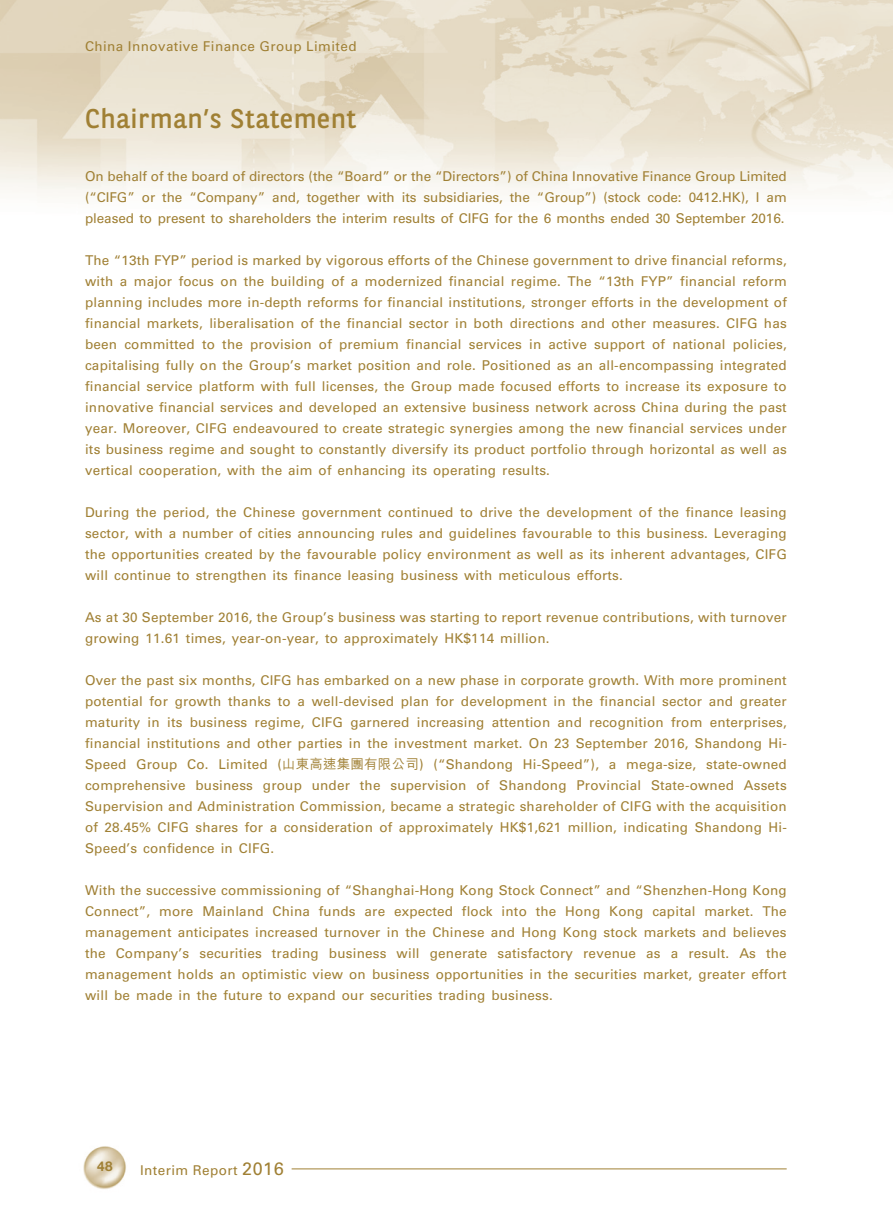
<style>
.page{position:relative;width:893px;height:1212px;background:#fff}
.page>*{position:absolute;margin:0;border:0;box-sizing:border-box;transform-origin:0 0}
.t1{font:27px "BNPP Sans";letter-spacing:.015em;color:#a08034}
._11_P0{font:13.5px/21px "Univers LT Std";letter-spacing:.015em;color:#a08034;text-align:justify}
.t2{font:700 13.5px "Helvetica Neue LT Std";color:#a08034}
.s1{font-family:"M Hei HK";font-weight:500}
.s2{font-size:18px}
</style>
<div class="page">
<img style="left:0;top:0;width:893px;height:198px">
<img style="left:83px;top:1146px;width:43px;height:43px">
<hr style="left:292px;top:1168px;width:495px;height:1px;background:#a08034">
<p class="_11_P0" style="left:85px;top:36px;width:273px">China Innovative Finance Group Limited</p>
<h1 class="t1" style="left:85px;top:100px;width:273px">Chairman’s Statement</h1>
<p class="_11_P0" style="left:85px;top:166px;width:703px">On behalf of the board of directors (the “Board” or the “Directors”) of China Innovative Finance Group Limited (“CIFG” or the “Company” and, together with its subsidiaries, the “Group”) (stock code: 0412.HK), I am pleased to present to shareholders the interim results of CIFG for the 6 months ended 30 September 2016.</p>
<p class="_11_P0" style="left:85px;top:250px;width:703px">The “13th FYP” period is marked by vigorous efforts of the Chinese government to drive financial reforms, with a major focus on the building of a modernized financial regime. The “13th FYP” financial reform planning includes more in-depth reforms for financial institutions, stronger efforts in the development of financial markets, liberalisation of the financial sector in both directions and other measures. CIFG has been committed to the provision of premium financial services in active support of national policies, capitalising fully on the Group’s market position and role. Positioned as an all-encompassing integrated financial service platform with full licenses, the Group made focused efforts to increase its exposure to innovative financial services and developed an extensive business network across China during the past year. Moreover, CIFG endeavoured to create strategic synergies among the new financial services under its business regime and sought to constantly diversify its product portfolio through horizontal as well as vertical cooperation, with the aim of enhancing its operating results.</p>
<p class="_11_P0" style="left:85px;top:502px;width:703px">During the period, the Chinese government continued to drive the development of the finance leasing sector, with a number of cities announcing rules and guidelines favourable to this business. Leveraging the opportunities created by the favourable policy environment as well as its inherent advantages, CIFG will continue to strengthen its finance leasing business with meticulous efforts.</p>
<p class="_11_P0" style="left:85px;top:607px;width:703px">As at 30 September 2016, the Group’s business was starting to report revenue contributions, with turnover growing 11.61 times, year-on-year, to approximately HK$114 million.</p>
<p class="_11_P0" style="left:85px;top:670px;width:703px">Over the past six months, CIFG has embarked on a new phase in corporate growth. With more prominent potential for growth thanks to a well-devised plan for development in the financial sector and greater maturity in its business regime, CIFG garnered increasing attention and recognition from enterprises, financial institutions and other parties in the investment market. On 23 September 2016, Shandong Hi-Speed Group Co. Limited (<span class="s1">山東高速集團有限公司</span>) (“Shandong Hi-Speed”), a mega-size, state-owned comprehensive business group under the supervision of Shandong Provincial State-owned Assets Supervision and Administration Commission, became a strategic shareholder of CIFG with the acquisition of 28.45% CIFG shares for a consideration of approximately HK$1,621 million, indicating Shandong Hi-Speed’s confidence in CIFG.</p>
<p class="_11_P0" style="left:85px;top:880px;width:703px">With the successive commissioning of “Shanghai-Hong Kong Stock Connect” and “Shenzhen-Hong Kong Connect”, more Mainland China funds are expected flock into the Hong Kong capital market. The management anticipates increased turnover in the Chinese and Hong Kong stock markets and believes the Company’s securities trading business will generate satisfactory revenue as a result. As the management holds an optimistic view on business opportunities in the securities market, greater effort will be made in the future to expand our securities trading business.</p>
<p class="t2" style="left:97px;top:1158px;width:17px">48</p>
<p class="_11_P0" style="left:140px;top:1159px;width:145px">Interim Report <span class="s2">2016</span></p>
</div>
